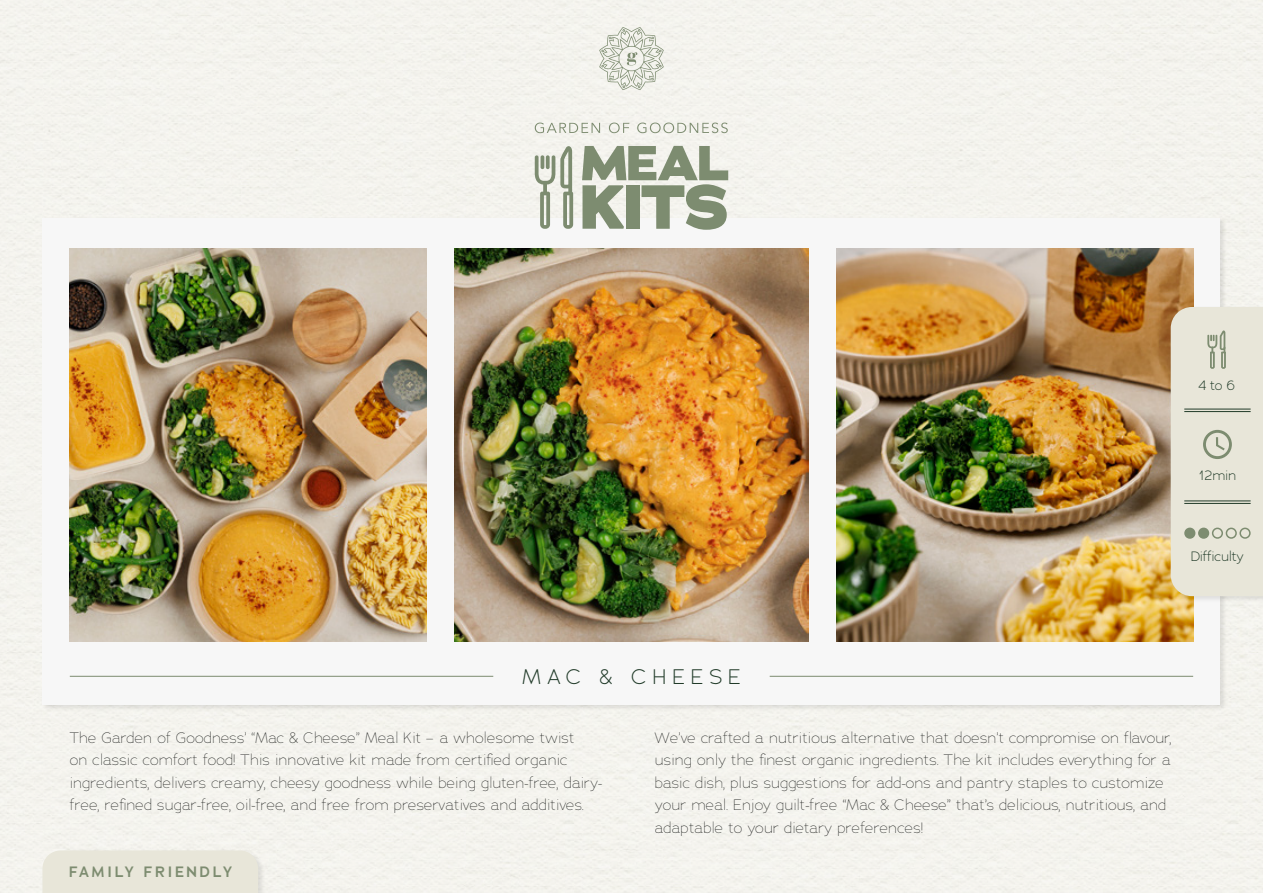
<style>
.page{position:relative;width:1263px;height:893px;background:#fff}
.page>*{position:absolute;margin:0;border:0;box-sizing:border-box;transform-origin:0 0}
.t1{font:300 21px "Adrianna";letter-spacing:.3em;color:#213b29}
.t2{font:100 15px/22.5px "Adrianna";color:#0d0f0d}
.t3{font:600 15px "Adrianna";letter-spacing:.15em;color:#7d8c70}
.t4{font:300 13.5px "Adrianna";color:#213b29}
</style>
<div class="page">
<div style="left:41px;top:850px;width:224px;height:43px;background:#000;opacity:.1"></div>
<div style="left:43px;top:850px;width:215px;height:43px;background:#e8e6d9"></div>
<div style="left:43px;top:218px;width:1177px;height:487px;background:#f7f7f7"></div>
<img style="left:70px;top:248px;width:356px;height:394px">
<img style="left:454px;top:248px;width:355px;height:394px">
<img style="left:837px;top:248px;width:356px;height:394px">
<div style="left:1169px;top:306px;width:94px;height:297px;background:#000;opacity:.1"></div>
<div style="left:1171px;top:307px;width:92px;height:289px;background:#e8e6d9"></div>
<div style="left:1185px;top:528px;width:10px;height:10px;background:#7d8c70;border-radius:50%"></div>
<div style="left:1184px;top:528px;width:11px;height:11px;border:2px solid #7d8c70;border-radius:50%"></div>
<div style="left:1212px;top:528px;width:11px;height:11px;border:2px solid #7d8c70;border-radius:50%"></div>
<div style="left:1199px;top:528px;width:9px;height:10px;background:#7d8c70;border-radius:50%"></div>
<div style="left:1198px;top:528px;width:11px;height:11px;border:2px solid #7d8c70;border-radius:50%"></div>
<div style="left:1226px;top:528px;width:11px;height:11px;border:2px solid #7d8c70;border-radius:50%"></div>
<div style="left:1239px;top:528px;width:11px;height:11px;border:2px solid #7d8c70;border-radius:50%"></div>
<hr style="left:1184px;top:409px;width:66px;height:1px;background:#213b29">
<hr style="left:1184px;top:411px;width:66px;height:1px;background:#213b29">
<hr style="left:1184px;top:501px;width:66px;height:1px;background:#213b29">
<hr style="left:1184px;top:503px;width:66px;height:1px;background:#213b29">
<svg style="left:599px;top:27px;width:65px;height:63px"></svg>
<svg style="left:582px;top:146px;width:146px;height:84px"></svg>
<svg style="left:535px;top:123px;width:65px;height:10px"></svg>
<svg style="left:609px;top:123px;width:20px;height:10px"></svg>
<svg style="left:637px;top:123px;width:91px;height:10px"></svg>
<svg style="left:534px;top:146px;width:39px;height:83px"></svg>
<hr style="left:70px;top:676px;width:423px;height:1px;background:#7d8c70">
<hr style="left:770px;top:676px;width:423px;height:1px;background:#7d8c70">
<p class="t4" style="left:1198px;top:377px;width:38px">4 to 6</p>
<p class="t4" style="left:1199px;top:467px;width:39px">12min</p>
<p class="t4" style="left:1191px;top:548px;width:54px">Difficulty</p>
<h1 class="t1" style="left:522px;top:663px;width:220px">MAC &amp; CHEESE</h1>
<p class="t2" style="left:70px;top:725px;width:534px">The Garden of Goodness’ “Mac &amp; Cheese” Meal Kit – a wholesome twist<br>on classic comfort food! This innovative kit made from certified organic ingredients, delivers creamy, cheesy goodness while being gluten-free, dairy&shy;free, refined sugar-free, oil-free, and free from preservatives and additives.</p>
<p class="t2" style="left:655px;top:725px;width:518px">We’ve crafted a nutritious alternative that doesn’t compromise on flavour, using only the finest organic ingredients. The kit includes everything for a basic dish, plus suggestions for add-ons and pantry staples to customize your meal. Enjoy guilt-free “Mac &amp; Cheese” that’s delicious, nutritious, and adaptable to your dietary preferences!</p>
<p class="t3" style="left:69px;top:862px;width:165px">FAMILY FRIENDLY</p>
</div>
